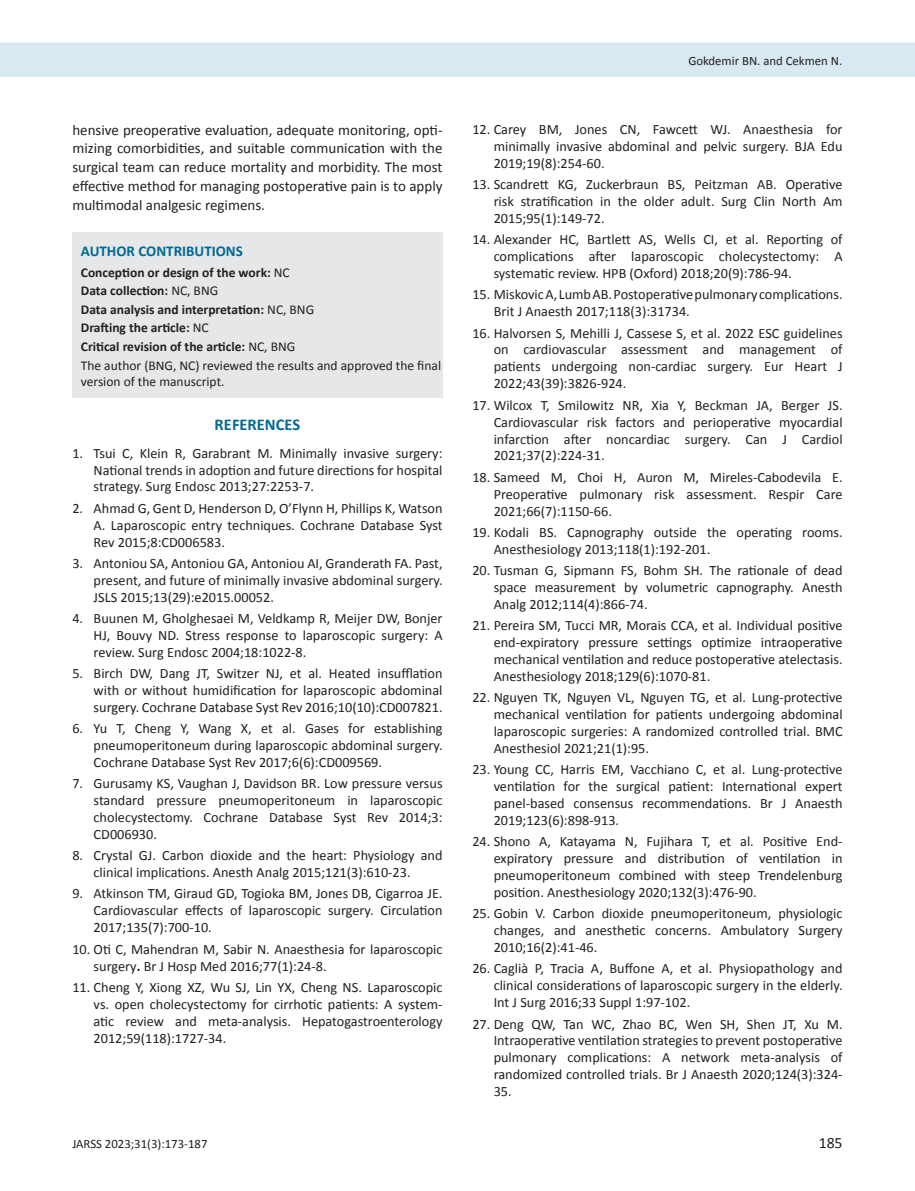
<style>
.page{position:relative;width:915px;height:1191px;background:#fff}
.page>*{position:absolute;margin:0;border:0;box-sizing:border-box;transform-origin:0 0}
.t1{font:700 16.5px "Calibri";color:#006991}
.t2{font:15.75px "Calibri";color:#231f20}
.t3{font:15px/18.8px "Calibri";color:#231f20;text-align:justify}
.t4{font:700 15px "Calibri";color:#006991}
.t5{font:14.25px/17px "Calibri";color:#231f20;text-align:justify}
.t6{font:700 13.5px/18.6px "Calibri";color:#231f20}
.t7{font:13.5px "Calibri";color:#231f20}
.t8{font:12.75px "Calibri";color:#231f20}
.s1{font-weight:400}
.s2{font-weight:700}
</style>
<div class="page">
<div style="left:0;top:43px;width:914px;height:34px;background:#d8e9f1"></div>
<div style="left:72px;top:233px;width:370px;height:165px;background:#e6e7e9"></div>
<p class="t3" style="left:72px;top:120px;width:371px">hensive preoperative evaluation, adequate monitoring, opti&shy;mizing comorbidities, and suitable communication with the surgical team can reduce mortality and morbidity. The most effective method for managing postoperative pain is to apply multimodal analgesic regimens.</p>
<p class="t4" style="left:81px;top:241px;width:163px">AUTHOR CONTRIBUTIONS</p>
<p class="t6" style="left:81px;top:263px;width:361px">Conception or design of the work: <span class="s1">NC<br></span>Data collection: <span class="s1">NC, BNG<br></span>Data analysis and interpretation: <span class="s1">NC, BNG<br></span>Drafting the article: <span class="s1">NC<br></span>Critical revision of the article: <span class="s1">NC, BNG<br>The author (BNG, NC) reviewed the results and approved the final</span></p>
<p class="t7" style="left:81px;top:373px;width:145px">version of the manuscript.</p>
<p class="t1" style="left:214px;top:414px;width:87px">REFERENCES</p>
<p class="t5" style="left:94px;top:444px;width:350px;text-indent:-21px">1. Tsui C, Klein R, Garabrant M. Minimally invasive surgery:<br>National trends in adoption and future directions for hospital strategy. Surg Endosc 2013;27:2253-7.</p>
<p class="t5" style="left:94px;top:499px;width:350px;text-indent:-21px">2. Ahmad G, Gent D, Henderson D, O’Flynn H, Phillips K, Watson A. Laparoscopic entry techniques. Cochrane Database Syst Rev 2015;8:CD006583.</p>
<p class="t5" style="left:94px;top:554px;width:350px;text-indent:-21px">3. Antoniou SA, Antoniou GA, Antoniou AI, Granderath FA. Past, present, and future of minimally invasive abdominal surgery.<br>JSLS 2015;13(29):e2015.00052.</p>
<p class="t5" style="left:94px;top:610px;width:350px;text-indent:-21px">4. Buunen M, Gholghesaei M, Veldkamp R, Meijer DW, Bonjer HJ, Bouvy ND. Stress response to laparoscopic surgery: A review. Surg Endosc 2004;18:1022-8.</p>
<p class="t5" style="left:94px;top:665px;width:350px;text-indent:-21px">5. Birch DW, Dang JT, Switzer NJ, et al. Heated insufflation with or without humidification for laparoscopic abdominal surgery. Cochrane Database Syst Rev 2016;10(10):CD007821.</p>
<p class="t5" style="left:94px;top:720px;width:350px;text-indent:-21px">6. Yu T, Cheng Y, Wang X, et al. Gases for establishing pneumoperitoneum during laparoscopic abdominal surgery.<br>Cochrane Database Syst Rev 2017;6(6):CD009569.</p>
<p class="t5" style="left:94px;top:775px;width:350px;text-indent:-21px">7. Gurusamy KS, Vaughan J, Davidson BR. Low pressure versus standard pressure pneumoperitoneum in laparoscopic cholecystectomy. Cochrane Database Syst Rev 2014;3:<br>CD006930.</p>
<p class="t5" style="left:94px;top:847px;width:350px;text-indent:-21px">8. Crystal GJ. Carbon dioxide and the heart: Physiology and clinical implications. Anesth Analg 2015;121(3):610-23.</p>
<p class="t5" style="left:94px;top:885px;width:350px;text-indent:-21px">9. Atkinson TM, Giraud GD, Togioka BM, Jones DB, Cigarroa JE.<br>Cardiovascular effects of laparoscopic surgery. Circulation 2017;135(7):700-10.</p>
<p class="t5" style="left:94px;top:940px;width:350px;text-indent:-21px">10. Oti C, Mahendran M, Sabir N. Anaesthesia for laparoscopic surgery<span class="s2">.</span> Br J Hosp Med 2016;77(1):24-8.</p>
<p class="t5" style="left:94px;top:978px;width:350px;text-indent:-21px">11. Cheng Y, Xiong XZ, Wu SJ, Lin YX, Cheng NS. Laparoscopic vs. open cholecystectomy for cirrhotic patients: A system&shy;atic review and meta-analysis. Hepatogastroenterology 2012;59(118):1727-34.</p>
<p class="t8" style="left:72px;top:1136px;width:137px">JARSS 2023;31(3):173-187</p>
<p class="t8" style="left:688px;top:52px;width:155px">Gokdemir BN. and Cekmen N.</p>
<p class="t5" style="left:493px;top:121px;width:350px;text-indent:-21px">12. Carey BM, Jones CN, Fawcett WJ. Anaesthesia for minimally invasive abdominal and pelvic surgery. BJA Edu 2019;19(8):254-60.</p>
<p class="t5" style="left:493px;top:176px;width:350px;text-indent:-21px">13. Scandrett KG, Zuckerbraun BS, Peitzman AB. Operative risk stratification in the older adult. Surg Clin North Am 2015;95(1):149-72.</p>
<p class="t5" style="left:493px;top:231px;width:350px;text-indent:-21px">14. Alexander HC, Bartlett AS, Wells CI, et al. Reporting of complications after laparoscopic cholecystectomy: A systematic review. HPB (Oxford) 2018;20(9):786-94.</p>
<p class="t5" style="left:493px;top:286px;width:350px;text-indent:-21px">15. Miskovic A, Lumb AB. Postoperative pulmonary complications.<br>Brit J Anaesth 2017;118(3):31734.</p>
<p class="t5" style="left:493px;top:324px;width:350px;text-indent:-21px">16. Halvorsen S, Mehilli J, Cassese S, et al. 2022 ESC guidelines on cardiovascular assessment and management of patients undergoing non-cardiac surgery. Eur Heart J 2022;43(39):3826-924.</p>
<p class="t5" style="left:493px;top:396px;width:350px;text-indent:-21px">17. Wilcox T, Smilowitz NR, Xia Y, Beckman JA, Berger JS.<br>Cardiovascular risk factors and perioperative myocardial infarction after noncardiac surgery. Can J Cardiol 2021;37(2):224-31.</p>
<p class="t5" style="left:493px;top:468px;width:350px;text-indent:-21px">18. Sameed M, Choi H, Auron M, Mireles-Cabodevila E.<br>Preoperative pulmonary risk assessment. Respir Care 2021;66(7):1150-66.</p>
<p class="t5" style="left:493px;top:523px;width:350px;text-indent:-21px">19. Kodali BS. Capnography outside the operating rooms.<br>Anesthesiology 2013;118(1):192-201.</p>
<p class="t5" style="left:493px;top:562px;width:350px;text-indent:-21px">20. Tusman G, Sipmann FS, Bohm SH. The rationale of dead space measurement by volumetric capnography. Anesth Analg 2012;114(4):866-74.</p>
<p class="t5" style="left:493px;top:617px;width:350px;text-indent:-21px">21. Pereira SM, Tucci MR, Morais CCA, et al. Individual positive end-expiratory pressure settings optimize intraoperative mechanical ventilation and reduce postoperative atelectasis.<br>Anesthesiology 2018;129(6):1070-81.</p>
<p class="t5" style="left:493px;top:689px;width:350px;text-indent:-21px">22. Nguyen TK, Nguyen VL, Nguyen TG, et al. Lung-protective mechanical ventilation for patients undergoing abdominal laparoscopic surgeries: A randomized controlled trial. BMC Anesthesiol 2021;21(1):95.</p>
<p class="t5" style="left:493px;top:761px;width:350px;text-indent:-21px">23. Young CC, Harris EM, Vacchiano C, et al. Lung-protective ventilation for the surgical patient: International expert panel-based consensus recommendations. Br J Anaesth 2019;123(6):898-913.</p>
<p class="t5" style="left:493px;top:833px;width:350px;text-indent:-21px">24. Shono A, Katayama N, Fujihara T, et al. Positive End&shy;expiratory pressure and distribution of ventilation in pneumoperitoneum combined with steep Trendelenburg position. Anesthesiology 2020;132(3):476-90.</p>
<p class="t5" style="left:493px;top:905px;width:350px;text-indent:-21px">25. Gobin V. Carbon dioxide pneumoperitoneum, physiologic changes, and anesthetic concerns. Ambulatory Surgery 2010;16(2):41-46.</p>
<p class="t5" style="left:493px;top:960px;width:350px;text-indent:-21px">26. Caglià P, Tracia A, Buffone A, et al. Physiopathology and clinical considerations of laparoscopic surgery in the elderly.<br>Int J Surg 2016;33 Suppl 1:97-102.</p>
<p class="t5" style="left:493px;top:1015px;width:350px;text-indent:-21px">27. Deng QW, Tan WC, Zhao BC, Wen SH, Shen JT, Xu M.<br>Intraoperative ventilation strategies to prevent postoperative pulmonary complications: A network meta-analysis of randomized controlled trials. Br J Anaesth 2020;124(3):324- 35.</p>
<p class="t2" style="left:818px;top:1133px;width:25px">185</p>
</div>
